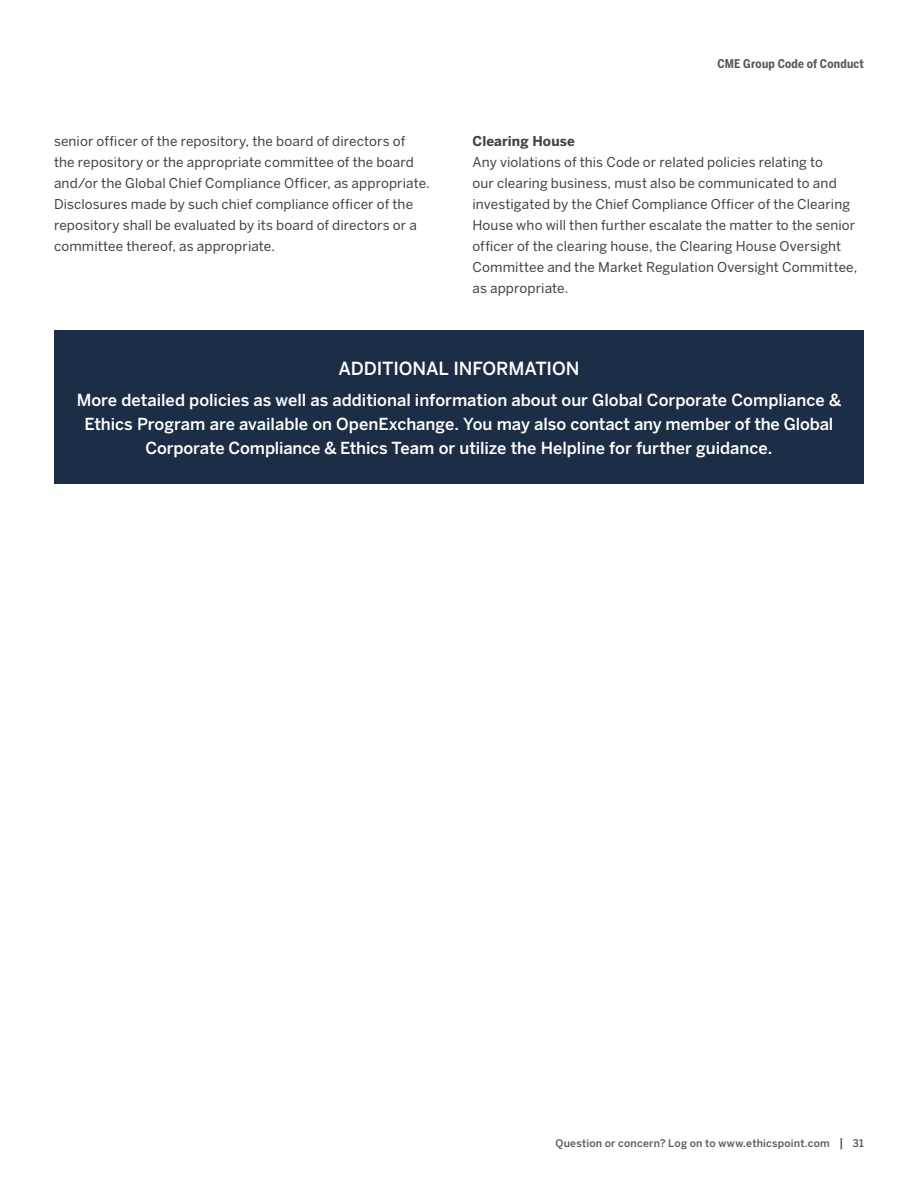
<style>
.page{position:relative;width:918px;height:1188px;background:#fff}
.page>*{position:absolute;margin:0;border:0;box-sizing:border-box;transform-origin:0 0}
.t1{font:500 18px "Benton Sans";letter-spacing:-.005em;color:#fff}
.t2{font:500 16.5px/24px "Benton Sans";color:#fff;text-align:center}
.t3{font:13.5px/21px "Benton Sans";letter-spacing:.01em;color:#414042}
.t4{font:700 13.5px "Benton Sans";letter-spacing:.01em;color:#414042}
.t5{font:700 12px "Benton Sans Cond";letter-spacing:.015em;color:#58595b}
.t6{font:500 10.5px "Benton Sans";letter-spacing:.02em;color:#58595b}
.s1{font-size:12px}
</style>
<div class="page">
<div style="left:54px;top:330px;width:810px;height:154px;background:#1c2e45"></div>
<p class="t5" style="left:717px;top:56px;width:148px">CME Group Code of Conduct</p>
<p class="t3" style="left:54px;top:130px;width:377px">senior officer of the repository, the board of directors of<br>the repository or the appropriate committee of the board and/or the Global Chief Compliance Officer, as appropriate.<br>Disclosures made by such chief compliance officer of the repository shall be evaluated by its board of directors or a committee thereof, as appropriate.</p>
<p class="t4" style="left:472px;top:133px;width:104px">Clearing House</p>
<p class="t3" style="left:472px;top:151px;width:387px">Any violations of this Code or related policies relating to<br>our clearing business, must also be communicated to and investigated by the Chief Compliance Officer of the Clearing House who will then further escalate the matter to the senior officer of the clearing house, the Clearing House Oversight Committee and the Market Regulation Oversight Committee, as appropriate.</p>
<h1 class="t1" style="left:338px;top:358px;width:243px">ADDITIONAL INFORMATION</h1>
<p class="t2" style="left:77px;top:387px;width:766px">More detailed policies as well as additional information about our Global Corporate Compliance &amp;<br>Ethics Program are available on OpenExchange. You may also contact any member of the Global<br>Corporate Compliance &amp; Ethics Team or utilize the Helpline for further guidance.</p>
<p class="t6" style="left:555px;top:1137px;width:310px">Question or concern? Log on to www.ethicspoint.com <span class="s1">|</span> 31</p>
</div>
